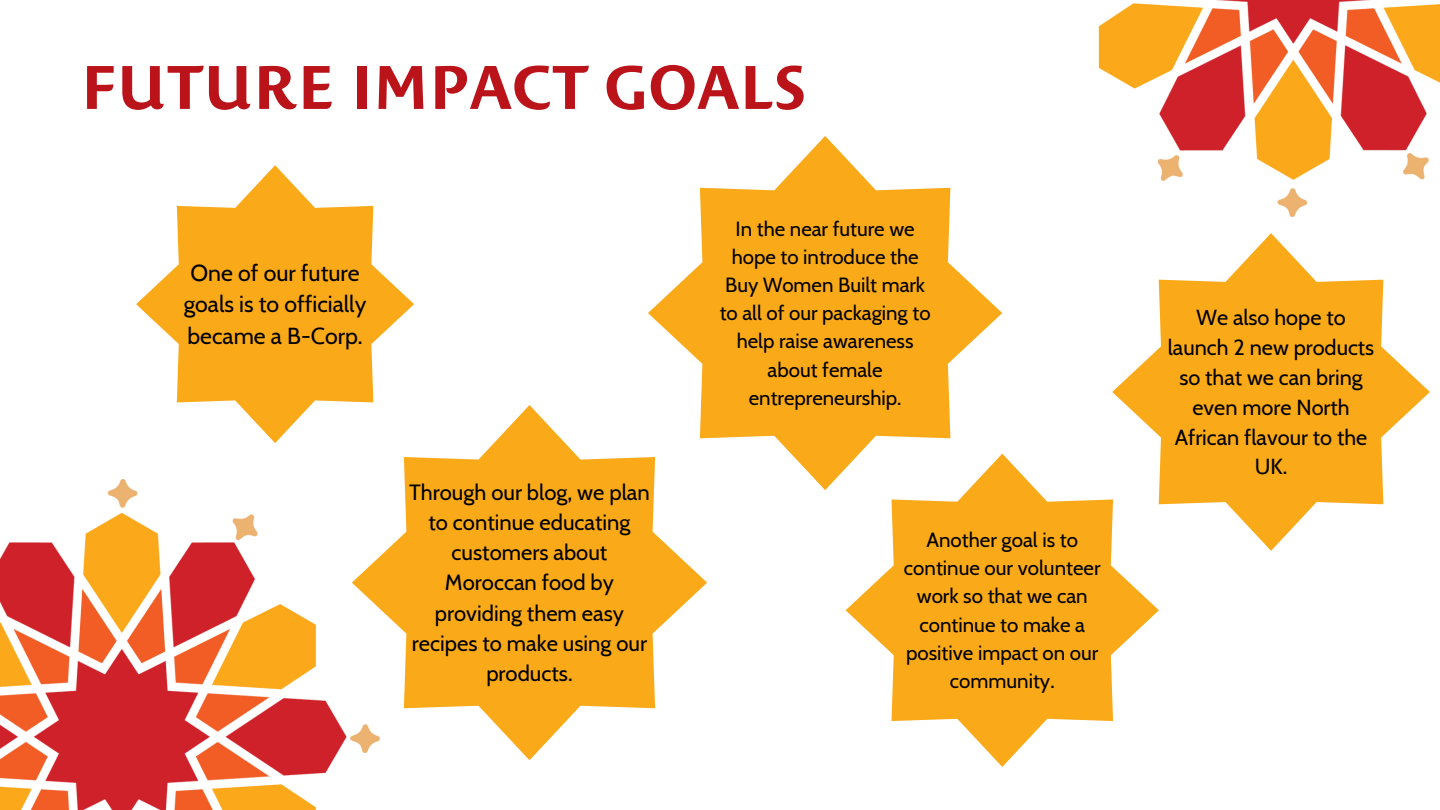
<style>
.page{position:relative;width:1440px;height:810px;background:#fff}
.page>*{position:absolute;margin:0;border:0;box-sizing:border-box;transform-origin:0 0}
.t1{font:700 60.7px "Costa Ptf";color:#ba1319}
.t2{font:23.1px/31.7px "Cabin";color:#000}
.t3{font:22px/30.3px "Cabin";color:#000;text-align:center}
.t4{font:21.7px/29.9px "Cabin";color:#000;text-align:center}
.t5{font:20.5px/28.1px "Cabin";color:#000;text-align:center}
</style>
<div class="page">
<img style="left:0;top:479px;width:352px;height:331px">
<svg style="left:136px;top:165px;width:278px;height:278px;fill:#faa919"></svg>
<svg style="left:648px;top:136px;width:354px;height:354px;fill:#faa919"></svg>
<svg style="left:846px;top:454px;width:313px;height:313px;fill:#faa919"></svg>
<svg style="left:352px;top:405px;width:355px;height:355px;fill:#faa919"></svg>
<svg style="left:1112px;top:233px;width:318px;height:318px;fill:#faa919"></svg>
<img style="left:1098px;top:0;width:342px;height:217px">
<p class="t1" style="left:81px;top:63px;width:726px">FUTURE IMPACT GOALS</p>
<h2 class="t2" style="left:184px;top:257px;width:184px">One of our future goals is to officially became a B-Corp.</h2>
<p class="t3" style="left:409px;top:477px;width:242px">Through our blog, we plan to continue educating customers about<br>Moroccan food by providing them easy recipes to make using our products.</p>
<p class="t5" style="left:720px;top:215px;width:212px">In the near future we hope to introduce the<br>Buy Women Built mark to all of our packaging to help raise awareness about female entrepreneurship.</p>
<h2 class="t5" style="left:904px;top:526px;width:198px">Another goal is to continue our volunteer work so that we can continue to make a positive impact on our community.</h2>
<h2 class="t4" style="left:1168px;top:302px;width:208px">We also hope to launch 2 new products so that we can bring even more North<br>African flavour to the<br>UK.</h2>
</div>
